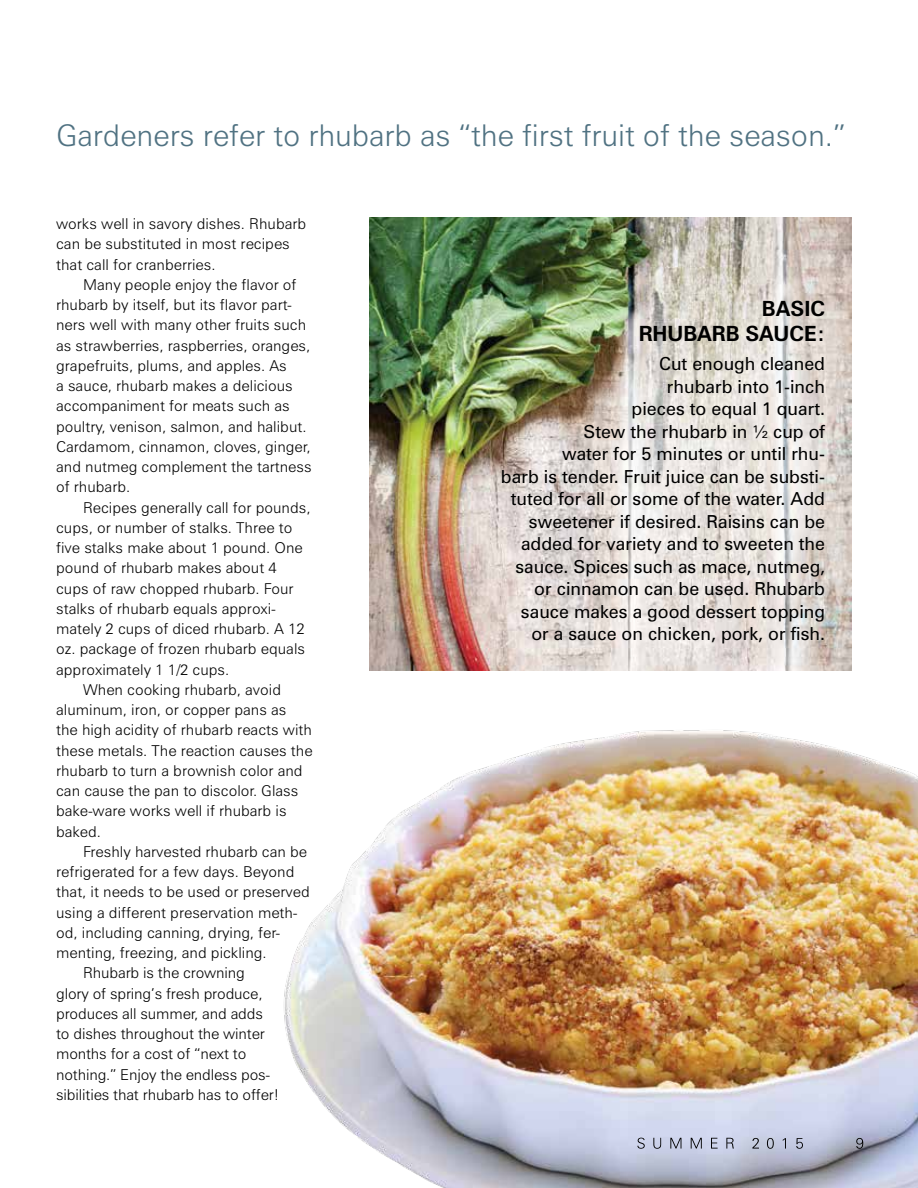
<style>
.page{position:relative;width:918px;height:1188px;background:#fff}
.page>*{position:absolute;margin:0;border:0;box-sizing:border-box;transform-origin:0 0}
.t1{font:300 30px "Zurich BT";letter-spacing:-.005em;color:#507282}
.t2{font:700 21px/25.2px "Zurich BT";color:#000;text-align:right}
.t3{font:18px/22.5px "Zurich BT";color:#000;text-align:right}
.t4{font:300 15px/20.2px "Zurich BT";color:#000}
</style>
<div class="page">
<img style="left:283px;top:730px;width:635px;height:458px">
<img style="left:369px;top:217px;width:482px;height:454px">
<svg style="left:637px;top:1138px;width:226px;height:11px;background:#adb2c5"></svg>
<h1 class="t1" style="left:56px;top:117px;width:791px">Gardeners refer to rhubarb as “the first fruit of the season.”</h1>
<p class="t4" style="left:56px;top:214px;width:252px">works well in savory dishes. Rhubarb can be substituted in most recipes that call for cranberries.</p>
<p class="t4" style="left:56px;top:274px;width:257px;text-indent:27px">Many people enjoy the flavor of rhubarb by itself, but its flavor part&shy;ners well with many other fruits such as strawberries, raspberries, oranges, grapefruits, plums, and apples. As<br>a sauce, rhubarb makes a delicious accompaniment for meats such as poultry, venison, salmon, and halibut.<br>Cardamom, cinnamon, cloves, ginger, and nutmeg complement the tartness of rhubarb.</p>
<p class="t4" style="left:83px;top:497px;width:229px">Recipes generally call for pounds,</p>
<p class="t4" style="left:56px;top:517px;width:238px">cups, or number of stalks. Three to</p>
<p class="t4" style="left:56px;top:538px;width:248px">five stalks make about 1 pound. One</p>
<p class="t4" style="left:56px;top:558px;width:222px">pound of rhubarb makes about 4</p>
<p class="t4" style="left:56px;top:578px;width:239px">cups of raw chopped rhubarb. Four</p>
<p class="t4" style="left:56px;top:598px;width:221px">stalks of rhubarb equals approxi-</p>
<p class="t4" style="left:56px;top:619px;width:250px">mately 2 cups of diced rhubarb. A 12</p>
<p class="t4" style="left:56px;top:639px;width:250px">oz. package of frozen rhubarb equals</p>
<p class="t4" style="left:56px;top:659px;width:175px">approximately 1 1/2 cups.</p>
<p class="t4" style="left:83px;top:679px;width:199px">When cooking rhubarb, avoid</p>
<p class="t4" style="left:56px;top:700px;width:232px">aluminum, iron, or copper pans as</p>
<p class="t4" style="left:56px;top:720px;width:257px">the high acidity of rhubarb reacts with</p>
<p class="t4" style="left:56px;top:740px;width:258px">these metals. The reaction causes the</p>
<p class="t4" style="left:56px;top:760px;width:248px">rhubarb to turn a brownish color and</p>
<p class="t4" style="left:56px;top:781px;width:244px">can cause the pan to discolor. Glass</p>
<p class="t4" style="left:56px;top:801px;width:232px">bake-ware works well if rhubarb is</p>
<p class="t4" style="left:56px;top:821px;width:46px">baked.</p>
<p class="t4" style="left:83px;top:841px;width:225px">Freshly harvested rhubarb can be</p>
<p class="t4" style="left:56px;top:862px;width:240px">refrigerated for a few days. Beyond</p>
<p class="t4" style="left:56px;top:882px;width:255px">that, it needs to be used or preserved</p>
<p class="t4" style="left:56px;top:902px;width:243px">using a different preservation meth-</p>
<p class="t4" style="left:56px;top:922px;width:225px">od, including canning, drying, fer-</p>
<p class="t4" style="left:56px;top:943px;width:212px">menting, freezing, and pickling.</p>
<p class="t4" style="left:83px;top:963px;width:163px">Rhubarb is the crowning</p>
<p class="t4" style="left:56px;top:983px;width:208px">glory of spring’s fresh produce,</p>
<p class="t4" style="left:56px;top:1003px;width:208px">produces all summer, and adds</p>
<p class="t4" style="left:56px;top:1024px;width:210px">to dishes throughout the winter</p>
<p class="t4" style="left:56px;top:1044px;width:192px">months for a cost of “next to</p>
<p class="t4" style="left:56px;top:1064px;width:215px">nothing.” Enjoy the endless pos-</p>
<p class="t4" style="left:56px;top:1084px;width:225px">sibilities that rhubarb has to offer!</p>
<h2 class="t2" style="left:639px;top:295px;width:188px">BASIC<br>RHUBARB SAUCE:</h2>
<p class="t3" style="left:501px;top:352px;width:326px">Cut enough cleaned<br>rhubarb into 1-inch<br>pieces to equal 1 quart.<br>Stew the rhubarb in ½ cup of<br>water for 5 minutes or until rhu-<br>barb is tender. Fruit juice can be substi&shy;tuted for all or some of the water. Add sweetener if desired. Raisins can be added for variety and to sweeten the sauce. Spices such as mace, nutmeg, or cinnamon can be used. Rhubarb sauce makes a good dessert topping or a sauce on chicken, pork, or fish.</p>
</div>
